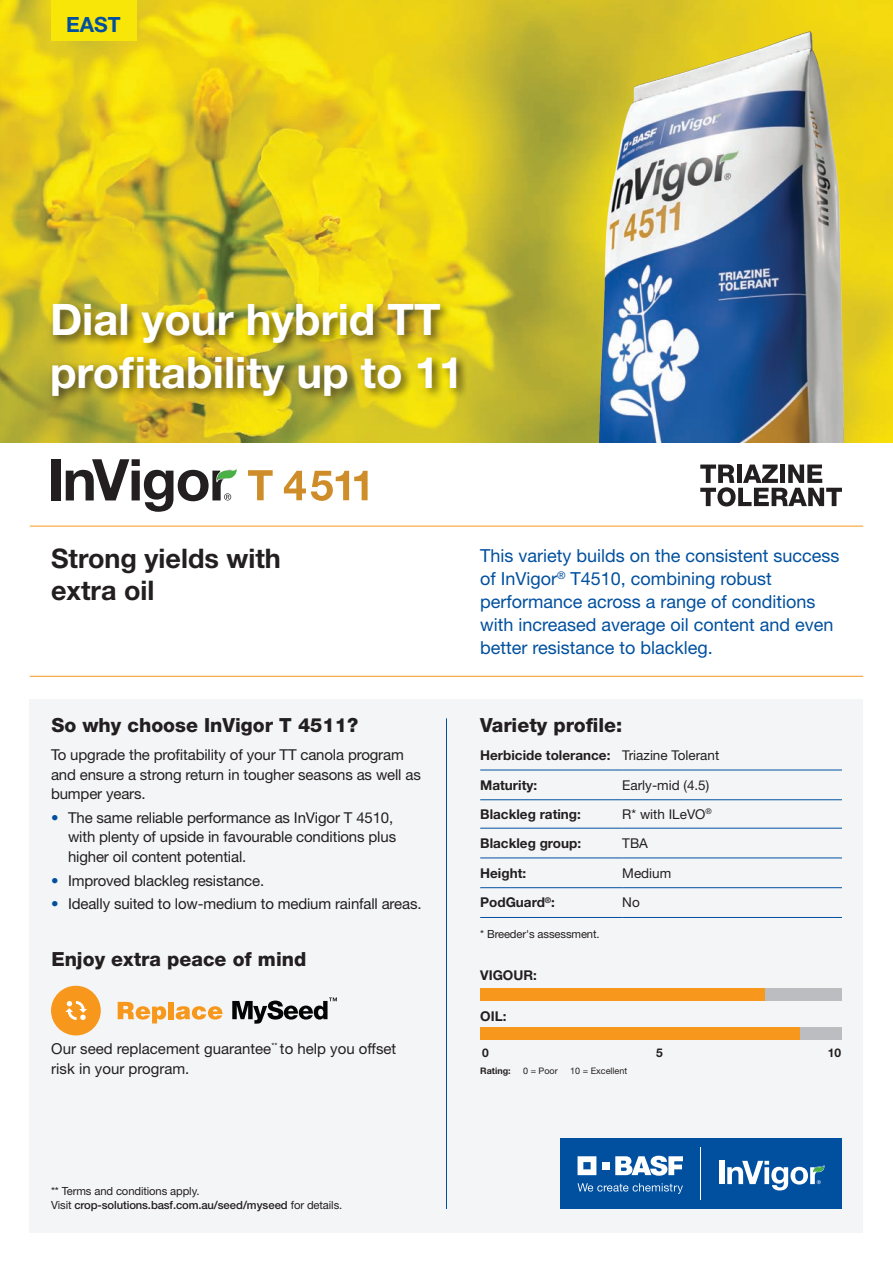
<style>
.page{position:relative;width:893px;height:1263px;background:#fff}
.page>*{position:absolute;margin:0;border:0;box-sizing:border-box;transform-origin:0 0}
.Mast_headline{font:700 43.5px/52.2px "Helvetica Neue LT Std";color:#fff}
.t1{font:700 27px/32.4px "Helvetica Neue LT Std";color:#231f20}
.t2{font:700 21px "Helvetica Neue LT Std";color:#01509f}
.t3{font:800 19.5px "Helvetica Neue LT Std";color:#231f20}
.Intro_copy{font:18px/23px "Helvetica Neue LT Std";color:#01509f}
.Paragraph_Style_1{font:15px/19.5px "Helvetica Neue LT Std";letter-spacing:-.01em;color:#231f20}
.Icon_indent_copy{font:15px/19.5px "Helvetica Neue LT Std";color:#231f20}
.t4{font:700 13.5px "Helvetica Neue LT Std";color:#231f20}
.t5{font:13.5px "Helvetica Neue LT Std";color:#231f20}
.t6{font:700 12px "Helvetica Neue LT Std";color:#231f20}
.Footnotes{font:11.25px/13.5px "Helvetica Neue LT Std";letter-spacing:-.01em;color:#231f20}
.t7{font:9px "Helvetica Neue LT Std";color:#231f20}
.t8{font:700 9px "Helvetica Neue LT Std";color:#231f20}
.s1{color:#01509f}
.s2{font-weight:500}
</style>
<div class="page">
<img style="left:0;top:0;width:893px;height:442px">
<div style="left:30px;top:699px;width:833px;height:534px;background:#f4f5f6"></div>
<hr style="left:30px;top:526px;width:833px;height:1px;background:#f7981d">
<hr style="left:30px;top:676px;width:833px;height:1px;background:#f7981d">
<hr style="left:446px;top:718px;width:1px;height:491px;background:#01509f">
<hr style="left:480px;top:770px;width:142px;height:1px;background:#01509f">
<hr style="left:480px;top:799px;width:142px;height:1px;background:#01509f">
<hr style="left:480px;top:828px;width:142px;height:1px;background:#01509f">
<hr style="left:480px;top:857px;width:142px;height:1px;background:#01509f">
<hr style="left:480px;top:887px;width:142px;height:1px;background:#01509f">
<hr style="left:480px;top:917px;width:142px;height:1px;background:#01509f">
<hr style="left:622px;top:770px;width:220px;height:1px;background:#01509f">
<hr style="left:622px;top:799px;width:220px;height:1px;background:#01509f">
<hr style="left:622px;top:828px;width:220px;height:1px;background:#01509f">
<hr style="left:622px;top:857px;width:220px;height:1px;background:#01509f">
<hr style="left:622px;top:887px;width:220px;height:1px;background:#01509f">
<hr style="left:622px;top:917px;width:220px;height:1px;background:#01509f">
<img style="left:578px;top:28px;width:271px;height:414px">
<div style="left:51px;top:459px;width:9px;height:41px;background:#231f20"></div>
<svg style="left:66px;top:459px;width:171px;height:53px"></svg>
<svg style="left:248px;top:470px;width:25px;height:30px"></svg>
<svg style="left:284px;top:471px;width:84px;height:30px"></svg>
<svg style="left:700px;top:464px;width:142px;height:42px"></svg>
<div style="left:560px;top:1139px;width:282px;height:70px;background:#01509f"></div>
<div style="left:719px;top:1161px;width:5px;height:23px;background:#fff"></div>
<svg style="left:727px;top:1161px;width:97px;height:29px"></svg>
<hr style="left:700px;top:1147px;width:1px;height:53px;background:#fff">
<svg style="left:578px;top:1156px;width:18px;height:19px"></svg>
<div style="left:602px;top:1162px;width:7px;height:7px;background:#fff"></div>
<svg style="left:615px;top:1156px;width:68px;height:20px"></svg>
<svg style="left:578px;top:1183px;width:105px;height:11px"></svg>
<div style="left:519px;top:988px;width:323px;height:12px;background:#bcbdc0"></div>
<div style="left:480px;top:988px;width:285px;height:12px;background:#f7981d"></div>
<div style="left:519px;top:1028px;width:323px;height:12px;background:#bcbdc0"></div>
<div style="left:480px;top:1028px;width:319px;height:12px;background:#f7981d"></div>
<div style="left:48px;top:300px;width:421px;height:108px;background:#231f20;opacity:.75"></div>
<svg style="left:232px;top:997px;width:105px;height:27px"></svg>
<svg style="left:118px;top:1002px;width:48px;height:21px"></svg>
<div style="left:169px;top:1002px;width:5px;height:17px;background:#f7981d"></div>
<svg style="left:176px;top:1006px;width:47px;height:13px"></svg>
<div style="left:51px;top:986px;width:50px;height:49px;background:#f7981d;border-radius:50%"></div>
<svg style="left:65px;top:1001px;width:22px;height:19px"></svg>
<div style="left:51px;top:0;width:85px;height:40px;background:#f8e608"></div>
<p class="t2" style="left:66px;top:11px;width:56px">EAST</p>
<p class="Mast_headline" style="left:50px;top:293px;width:415px">Dial your hybrid TT profitability up to 11</p>
<p class="t1" style="left:51px;top:542px;width:231px">Strong yields with extra oil</p>
<p class="Intro_copy" style="left:480px;top:543px;width:361px">This variety builds on the consistent success of InVigor<sup>®</sup> T4510, combining robust performance across a range of conditions with increased average oil content and even better resistance to blackleg.</p>
<p class="t3" style="left:51px;top:714px;width:309px">So why choose InVigor T 4511?</p>
<p class="Paragraph_Style_1" style="left:51px;top:745px;width:371px">To upgrade the profitability of your TT canola program and ensure a strong return in tougher seasons as well as bumper years.</p>
<p class="Paragraph_Style_1" style="left:68px;top:807px;width:330px;text-indent:-17px"><span class="s1">•</span> The same reliable performance as InVigor T 4510, with plenty of upside in favourable conditions plus higher oil content potential.</p>
<p class="Paragraph_Style_1" style="left:51px;top:870px;width:215px"><span class="s1">•</span> Improved blackleg resistance.</p>
<p class="Paragraph_Style_1" style="left:51px;top:894px;width:372px"><span class="s1">•</span> Ideally suited to low-medium to medium rainfall areas.</p>
<p class="t3" style="left:51px;top:948px;width:256px">Enjoy extra peace of mind</p>
<p class="Icon_indent_copy" style="left:51px;top:1039px;width:347px">Our seed replacement guarantee<sup>**</sup> to help you offset risk in your program.</p>
<p class="Footnotes" style="left:51px;top:1184px;width:293px">** Terms and conditions apply.<br>Visit <span class="s2">crop-solutions.basf.com.au/seed/myseed</span> for details.</p>
<p class="t3" style="left:480px;top:714px;width:143px">Variety profile:</p>
<p class="t4" style="left:480px;top:747px;width:132px">Herbicide tolerance:</p>
<p class="t5" style="left:622px;top:747px;width:98px">Triazine Tolerant</p>
<p class="t4" style="left:480px;top:776px;width:58px">Maturity:</p>
<p class="t5" style="left:622px;top:777px;width:89px">Early-mid (4.5)</p>
<p class="t4" style="left:480px;top:806px;width:102px">Blackleg rating:</p>
<p class="t5" style="left:622px;top:806px;width:91px">R* with ILeVO<sup>®</sup></p>
<p class="t4" style="left:480px;top:835px;width:102px">Blackleg group:</p>
<p class="t5" style="left:622px;top:835px;width:27px">TBA</p>
<p class="t4" style="left:480px;top:864px;width:47px">Height:</p>
<p class="t5" style="left:622px;top:865px;width:51px">Medium</p>
<p class="t4" style="left:480px;top:894px;width:76px">PodGuard<sup>®</sup>:</p>
<p class="t5" style="left:622px;top:894px;width:19px">No</p>
<p class="Footnotes" style="left:480px;top:927px;width:121px">* Breeder's assessment.</p>
<p class="t4" style="left:480px;top:967px;width:58px">VIGOUR:</p>
<p class="t4" style="left:480px;top:1008px;width:28px">OIL:</p>
<p class="t6" style="left:482px;top:1045px;width:8px">0</p>
<p class="t6" style="left:656px;top:1045px;width:8px">5</p>
<p class="t6" style="left:828px;top:1045px;width:15px">10</p>
<p class="t8" style="left:480px;top:1065px;width:32px">Rating:</p>
<p class="t7" style="left:523px;top:1065px;width:36px">0 = Poor</p>
<p class="t7" style="left:570px;top:1065px;width:58px">10 = Excellent</p>
</div>
